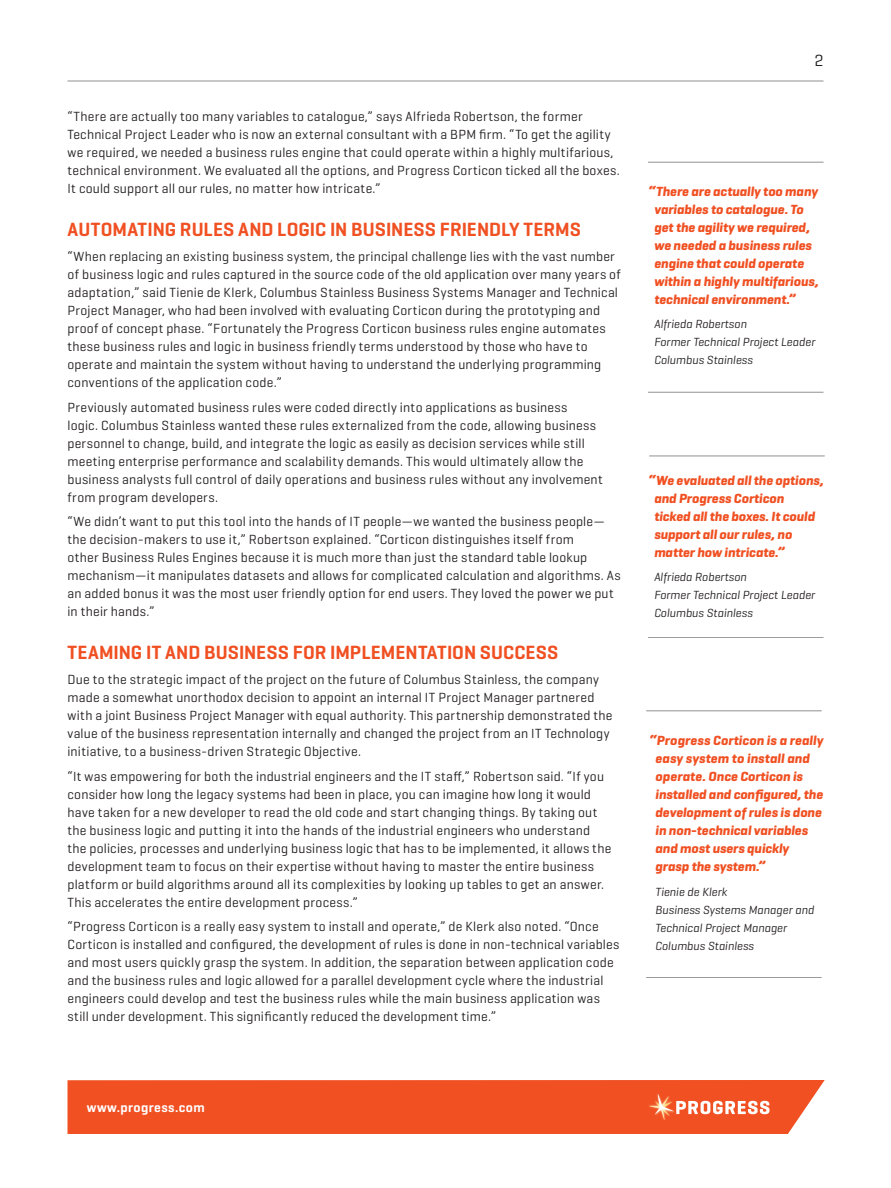
<style>
.page{position:relative;width:891px;height:1188px;background:#fff}
.page>*{position:absolute;margin:0;border:0;box-sizing:border-box;transform-origin:0 0}
.Sub_Head_-_A{font:600 19.5px "Geogrotesque";color:#f05022}
.Pagination{font:16.5px "Geogrotesque";color:#231f20}
.Body_Text{font:13.5px/18px "Geogrotesque";letter-spacing:.015em;color:#231f20}
.Side_Bar_Hanging_Quo{font:italic 700 13.5px/18px "Geogrotesque";color:#f05022}
.t1{font:600 13.5px "Geogrotesque";letter-spacing:.03em;color:#fff}
.Side_Bar_Italic_Name{font:italic 12px/18px "Geogrotesque";color:#231f20}
</style>
<div class="page">
<div style="left:68px;top:1080px;width:757px;height:54px;background:#f05022"></div>
<hr style="left:68px;top:81px;width:756px;height:1px;background:#231f20">
<hr style="left:648px;top:392px;width:176px;height:1px;background:#231f20">
<hr style="left:648px;top:162px;width:176px;height:1px;background:#231f20">
<hr style="left:649px;top:456px;width:176px;height:1px;background:#231f20">
<hr style="left:648px;top:637px;width:176px;height:1px;background:#231f20">
<hr style="left:646px;top:977px;width:176px;height:1px;background:#231f20">
<hr style="left:646px;top:711px;width:176px;height:1px;background:#231f20">
<p class="Body_Text" style="left:68px;top:107px;width:554px">“There are actually too many variables to catalogue,” says Alfrieda Robertson, the former Technical Project Leader who is now an external consultant with a BPM firm. “To get the agility we required, we needed a business rules engine that could operate within a highly multifarious, technical environment. We evaluated all the options, and Progress Corticon ticked all the boxes.<br>It could support all our rules, no matter how intricate.”</p>
<p class="Sub_Head_-_A" style="left:68px;top:217px;width:515px">AUTOMATING RULES AND LOGIC IN BUSINESS FRIENDLY TERMS</p>
<p class="Body_Text" style="left:68px;top:247px;width:555px">“When replacing an existing business system, the principal challenge lies with the vast number of business logic and rules captured in the source code of the old application over many years of adaptation,” said Tienie de Klerk, Columbus Stainless Business Systems Manager and Technical Project Manager, who had been involved with evaluating Corticon during the prototyping and proof of concept phase. “Fortunately the Progress Corticon business rules engine automates these business rules and logic in business friendly terms understood by those who have to operate and maintain the system without having to understand the underlying programming conventions of the application code.”</p>
<p class="Body_Text" style="left:68px;top:398px;width:537px">Previously automated business rules were coded directly into applications as business<br>logic. Columbus Stainless wanted these rules externalized from the code, allowing business personnel to change, build, and integrate the logic as easily as decision services while still meeting enterprise performance and scalability demands. This would ultimately allow the business analysts full control of daily operations and business rules without any involvement from program developers.</p>
<p class="Body_Text" style="left:68px;top:512px;width:555px">“We didn’t want to put this tool into the hands of IT people—we wanted the business people— the decision-makers to use it,” Robertson explained. “Corticon distinguishes itself from<br>other Business Rules Engines because it is much more than just the standard table lookup mechanism—it manipulates datasets and allows for complicated calculation and algorithms. As an added bonus it was the most user friendly option for end users. They loved the power we put in their hands.”</p>
<p class="Sub_Head_-_A" style="left:68px;top:640px;width:492px">TEAMING IT AND BUSINESS FOR IMPLEMENTATION SUCCESS</p>
<p class="Body_Text" style="left:68px;top:670px;width:547px">Due to the strategic impact of the project on the future of Columbus Stainless, the company made a somewhat unorthodox decision to appoint an internal IT Project Manager partnered with a joint Business Project Manager with equal authority. This partnership demonstrated the value of the business representation internally and changed the project from an IT Technology initiative, to a business-driven Strategic Objective.</p>
<p class="Body_Text" style="left:68px;top:767px;width:545px">“It was empowering for both the industrial engineers and the IT staff,” Robertson said. “If you consider how long the legacy systems had been in place, you can imagine how long it would have taken for a new developer to read the old code and start changing things. By taking out the business logic and putting it into the hands of the industrial engineers who understand the policies, processes and underlying business logic that has to be implemented, it allows the development team to focus on their expertise without having to master the entire business platform or build algorithms around all its complexities by looking up tables to get an answer.<br>This accelerates the entire development process.”</p>
<p class="Body_Text" style="left:68px;top:917px;width:553px">“Progress Corticon is a really easy system to install and operate,” de Klerk also noted. “Once Corticon is installed and configured, the development of rules is done in non-technical variables and most users quickly grasp the system. In addition, the separation between application code and the business rules and logic allowed for a parallel development cycle where the industrial engineers could develop and test the business rules while the main business application was still under development. This significantly reduced the development time.”</p>
<p class="Pagination" style="left:815px;top:50px;width:10px">2</p>
<p class="Side_Bar_Hanging_Quo" style="left:654px;top:182px;width:166px;text-indent:-6px">“There are actually too many variables to catalogue. To get the agility we required, we needed a business rules engine that could operate within a highly multifarious, technical environment.”</p>
<p class="Side_Bar_Italic_Name" style="left:654px;top:315px;width:163px">Alfrieda Robertson<br>Former Technical Project Leader<br>Columbus Stainless</p>
<p class="Side_Bar_Hanging_Quo" style="left:654px;top:471px;width:171px;text-indent:-6px">“We evaluated all the options, and Progress Corticon<br>ticked all the boxes. It could support all our rules, no matter how intricate.”</p>
<p class="Side_Bar_Italic_Name" style="left:654px;top:568px;width:163px">Alfrieda Robertson<br>Former Technical Project Leader<br>Columbus Stainless</p>
<p class="Side_Bar_Hanging_Quo" style="left:655px;top:732px;width:169px;text-indent:-6px">“Progress Corticon is a really easy system to install and operate. Once Corticon is installed and configured, the development of rules is done in non-technical variables and most users quickly grasp the system.”</p>
<p class="Side_Bar_Italic_Name" style="left:655px;top:882px;width:160px">Tienie de Klerk<br>Business Systems Manager and<br>Technical Project Manager<br>Columbus Stainless</p>
<p class="t1" style="left:87px;top:1099px;width:119px">www.progress.com</p>
</div>
